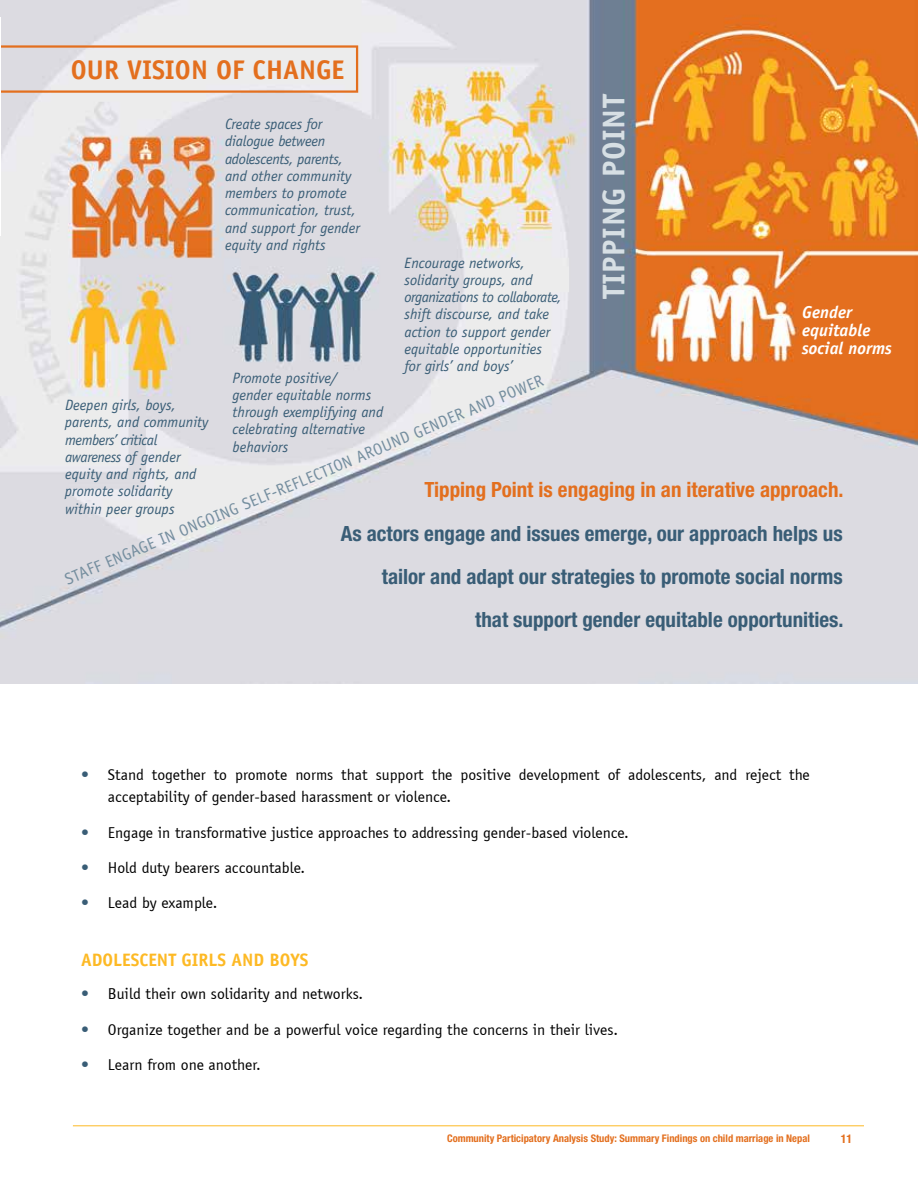
<style>
.page{position:relative;width:918px;height:1188px;background:#fff}
.page>*{position:absolute;margin:0;border:0;box-sizing:border-box;transform-origin:0 0}
.t1{font:700 31.5px "Officina Sans Std";letter-spacing:.02em;color:#d7dfe4}
.t2{font:700 27px "Officina Sans Std";color:#e36f1e}
.t3{font:700 condensed 21px/43.5px "Helvetica Neue LT Std";color:#395d76;text-align:right}
.t4{font:700 condensed 21px "Helvetica Neue LT Std";color:#e36f1e}
.t5{font:700 18px "Officina Sans Std";color:#fdb924}
.t6{font:italic 700 17.25px/18px "Officina Sans Std";color:#fff}
.t7{font:16.5px "Officina Sans Std";color:#758e9f}
.t8{font:15.75px/22.5px "Officina Sans";color:#000}
.t9{font:italic 15px/17.2px "Officina Sans Std";color:#395d76}
.t10{font:700 condensed 12px "Helvetica Neue LT Std";color:#e36f1e}
.t11{font:700 condensed 10.5px "Helvetica Neue LT Std";color:#e36f1e}
.s1{color:#395d76}
</style>
<div class="page">
<hr style="left:73px;top:1125px;width:791px;height:1px;background:#fdb924">
<img style="left:1px;top:0;width:917px;height:684px">
<svg style="left:1px;top:45px;width:357px;height:48px;background:#e8dcd6"></svg>
<h2 class="t2" style="left:71px;top:53px;width:275px">OUR VISION OF CHANGE</h2>
<h1 class="t1" style="left:594px;top:299px;width:207px;rotate:-90deg">TIPPING POINT</h1>
<p class="t9" style="left:225px;top:115px;width:136px">Create spaces for dialogue between adolescents, parents, and other community members to promote communication, trust, and support for gender equity and rights</p>
<p class="t9" style="left:404px;top:254px;width:159px">Encourage networks, solidarity groups, and organizations to collaborate, shift discourse, and take action to support gender equitable opportunities for girls’ and boys’</p>
<p class="t6" style="left:802px;top:303px;width:91px">Gender equitable social norms</p>
<p class="t9" style="left:233px;top:369px;width:152px">Promote positive/<br>gender equitable norms through exemplifying and celebrating alternative behaviors</p>
<p class="t7" style="left:62px;top:572px;width:519px;rotate:-23deg">STAFF ENGAGE IN ONGOING SELF-REFLECTION AROUND GENDER AND POWER</p>
<p class="t9" style="left:65px;top:396px;width:145px">Deepen girls, boys, parents, and community members’ critical awareness of gender equity and rights, and promote solidarity within peer groups</p>
<h3 class="t4" style="left:424px;top:477px;width:421px">Tipping Point is engaging in an iterative approach.</h3>
<h3 class="t3" style="left:341px;top:511px;width:504px">As actors engage and issues emerge, our approach helps us tailor and adapt our strategies to promote social norms<br>that support gender equitable opportunities.</h3>
<p class="t8" style="left:108px;top:763px;width:703px;text-indent:-27px"><span class="s1">•</span> Stand together to promote norms that support the positive development of adolescents, and reject the acceptability of gender-based harassment or violence.</p>
<p class="t8" style="left:81px;top:821px;width:549px"><span class="s1">•</span> Engage in transformative justice approaches to addressing gender-based violence.</p>
<p class="t8" style="left:81px;top:856px;width:226px"><span class="s1">•</span> Hold duty bearers accountable.</p>
<p class="t8" style="left:81px;top:892px;width:138px"><span class="s1">•</span> Lead by example.</p>
<p class="t5" style="left:81px;top:949px;width:229px">ADOLESCENT GIRLS AND BOYS</p>
<p class="t8" style="left:81px;top:983px;width:284px"><span class="s1">•</span> Build their own solidarity and networks.</p>
<p class="t8" style="left:81px;top:1018px;width:538px"><span class="s1">•</span> Organize together and be a powerful voice regarding the concerns in their lives.</p>
<p class="t8" style="left:81px;top:1054px;width:181px"><span class="s1">•</span> Learn from one another.</p>
<p class="t11" style="left:447px;top:1132px;width:364px">Community Participatory Analysis Study: Summary Findings on child marriage in Nepal</p>
<p class="t10" style="left:841px;top:1132px;width:13px">11</p>
</div>
